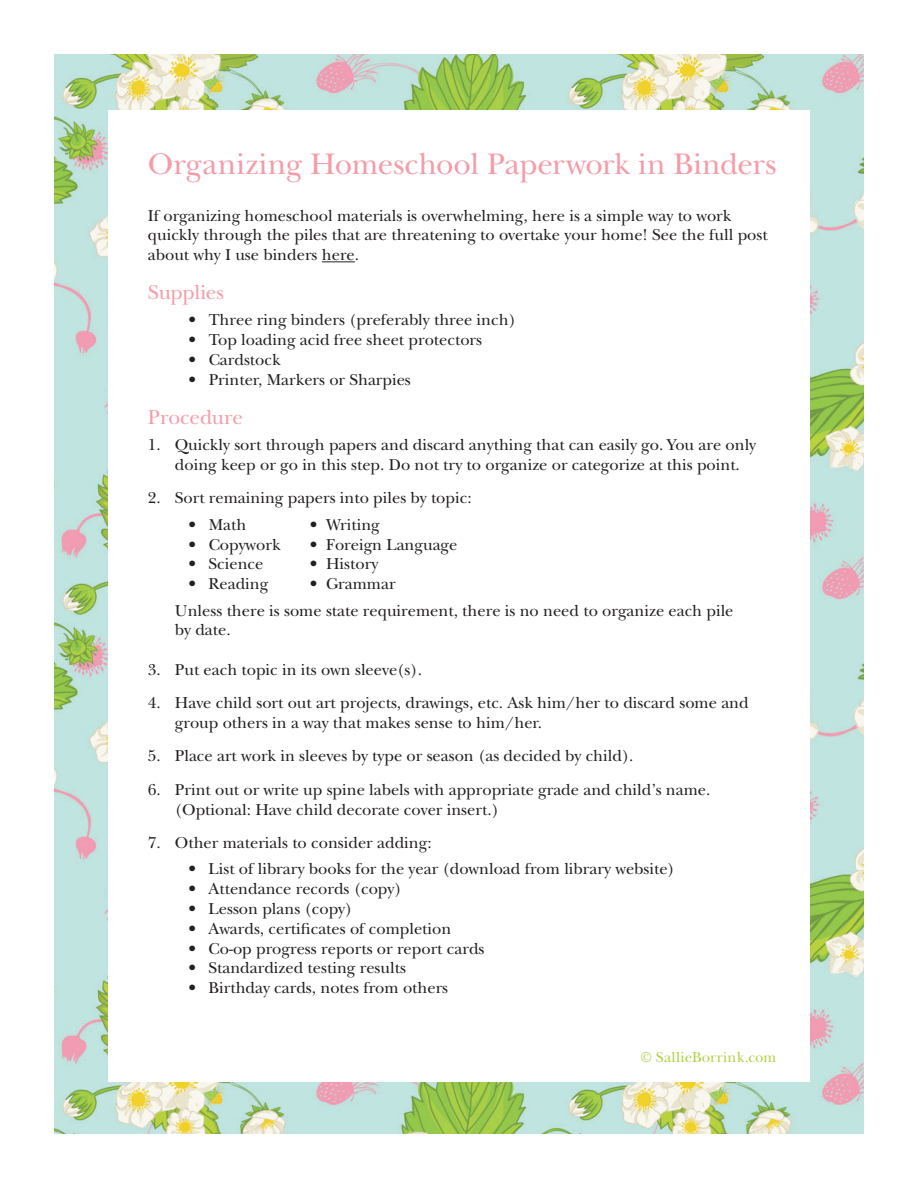
<style>
.page{position:relative;width:918px;height:1188px;background:#fff}
.page>*{position:absolute;margin:0;border:0;box-sizing:border-box;transform-origin:0 0}
.t1{font:31.05px "New Baskerville";letter-spacing:-.005em;color:#f59ca8}
.t2{font:21px "New Baskerville";letter-spacing:-.01em;color:#f59ca8}
.t3{font:16.5px/19.8px "New Baskerville";color:#231f20}
.t4{font:15px "New Baskerville";letter-spacing:.015em;color:#b0d244}
</style>
<div class="page">
<img style="left:54px;top:54px;width:810px;height:1080px">
<div style="left:108px;top:110px;width:702px;height:972px;background:#fff"></div>
<hr style="left:322px;top:261px;width:33px;height:1px;background:#231f20">
<h1 class="t1" style="left:148px;top:146px;width:630px">Organizing Homeschool Paperwork in Binders</h1>
<p class="t3" style="left:148px;top:205px;width:621px">If organizing homeschool materials is overwhelming, here is a simple way to work quickly through the piles that are threatening to overtake your home! See the full post about why I use binders here.</p>
<p class="t2" style="left:148px;top:280px;width:78px">Supplies</p>
<p class="t3" style="left:188px;top:310px;width:329px">• Three ring binders (preferably three inch)</p>
<p class="t3" style="left:188px;top:330px;width:295px">• Top loading acid free sheet protectors</p>
<p class="t3" style="left:188px;top:350px;width:94px">• Cardstock</p>
<p class="t3" style="left:188px;top:370px;width:224px">• Printer, Markers or Sharpies</p>
<p class="t2" style="left:148px;top:405px;width:96px">Procedure</p>
<p class="t3" style="left:175px;top:435px;width:583px;text-indent:-27px">1. Quickly sort through papers and discard anything that can easily go. You are only doing keep or go in this step. Do not try to organize or categorize at this point.</p>
<p class="t3" style="left:148px;top:488px;width:325px">2. Sort remaining papers into piles by topic:</p>
<p class="t3" style="left:188px;top:515px;width:59px">• Math</p>
<p class="t3" style="left:310px;top:515px;width:71px">• Writing</p>
<p class="t3" style="left:188px;top:534px;width:94px">• Copywork</p>
<p class="t3" style="left:310px;top:534px;width:149px">• Foreign Language</p>
<p class="t3" style="left:188px;top:554px;width:77px">• Science</p>
<p class="t3" style="left:310px;top:554px;width:70px">• History</p>
<p class="t3" style="left:188px;top:574px;width:81px">• Reading</p>
<p class="t3" style="left:175px;top:571px;width:560px;line-height:26.5px;text-indent:135px">• Grammar<br>Unless there is some state requirement, there is no need to organize each pile</p>
<p class="t3" style="left:175px;top:620px;width:57px">by date.</p>
<p class="t3" style="left:148px;top:660px;width:276px">3. Put each topic in its own sleeve(s).</p>
<p class="t3" style="left:175px;top:693px;width:575px;text-indent:-27px">4. Have child sort out art projects, drawings, etc. Ask him/her to discard some and group others in a way that makes sense to him/her.</p>
<p class="t3" style="left:148px;top:746px;width:487px">5. Place art work in sleeves by type or season (as decided by child).</p>
<p class="t3" style="left:175px;top:780px;width:537px;text-indent:-27px">6. Print out or write up spine labels with appropriate grade and child’s name. (Optional: Have child decorate cover insert.)</p>
<p class="t3" style="left:148px;top:833px;width:285px">7. Other materials to consider adding:</p>
<p class="t3" style="left:188px;top:859px;width:488px">• List of library books for the year (download from library website)</p>
<p class="t3" style="left:188px;top:879px;width:215px">• Attendance records (copy)</p>
<p class="t3" style="left:188px;top:899px;width:166px">• Lesson plans (copy)</p>
<p class="t3" style="left:188px;top:919px;width:264px">• Awards, certificates of completion</p>
<p class="t3" style="left:188px;top:939px;width:298px">• Co-op progress reports or report cards</p>
<p class="t3" style="left:188px;top:958px;width:219px">• Standardized testing results</p>
<p class="t3" style="left:188px;top:978px;width:261px">• Birthday cards, notes from others</p>
<p class="t4" style="left:641px;top:1048px;width:137px">© SallieBorrink.com</p>
</div>
